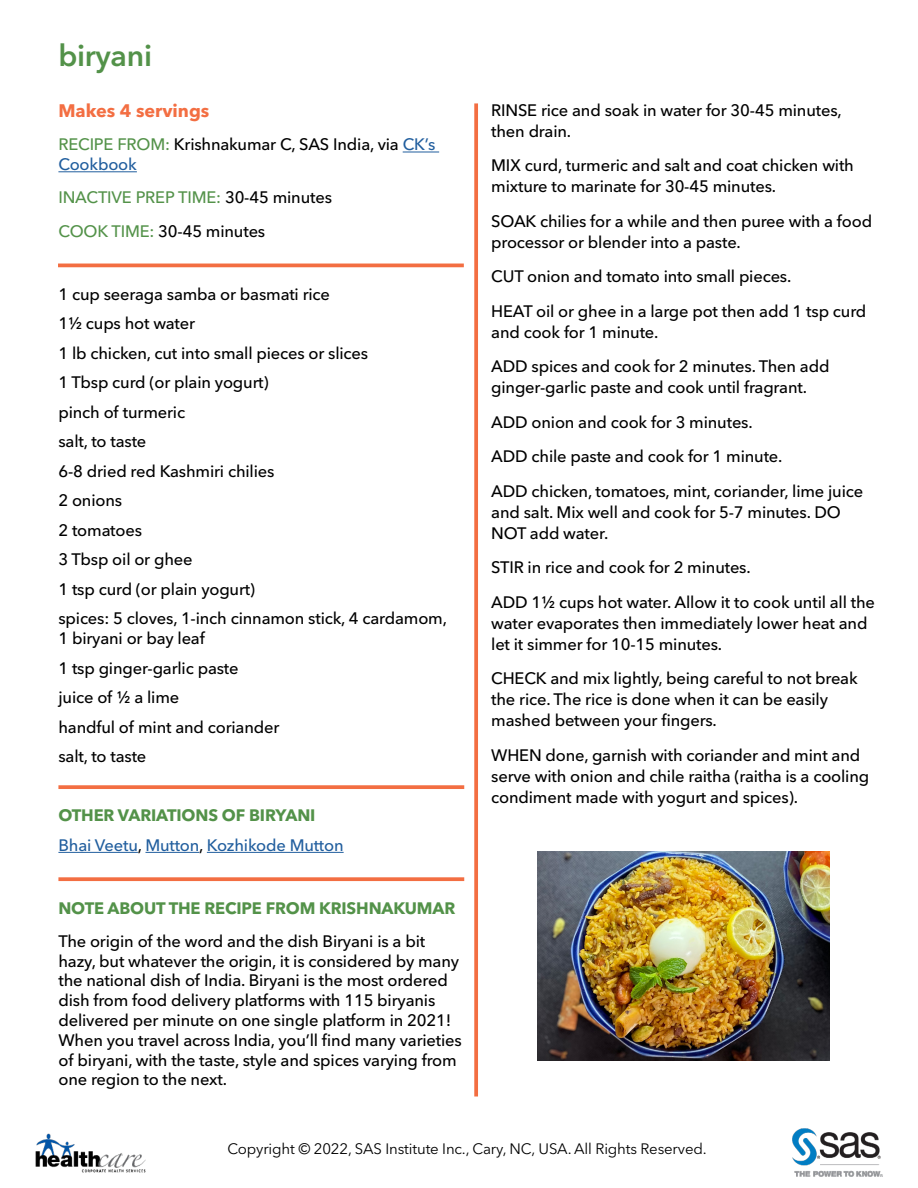
<style>
.page{position:relative;width:918px;height:1188px;background:#fff}
.page>*{position:absolute;margin:0;border:0;box-sizing:border-box;transform-origin:0 0}
.t1{font:600 30px "Avenir Next W1 G";letter-spacing:-.01em;color:#539249}
.t2{font:700 18px "Avenir Next W1 G";color:#f36e42}
.t3{font:500 16.5px/29.5px "Avenir Next W1 G";letter-spacing:-.01em;color:#000}
.t4{font:500 16.5px/29.5px "Avenir Next W1 G";letter-spacing:-.01em;color:#215e9e}
.t5{font:500 16.5px/33.3px "Avenir Next W1 G";letter-spacing:-.01em;color:#539249}
.t6{font:700 16.5px "Avenir Next W1 G";letter-spacing:-.01em;color:#539249}
.t7{font:15px "Avenir Next W1 G";letter-spacing:-.01em;color:#000}
.s1{color:#539249}
.s2{color:#215e9e}
.s3{color:#000}
.s4{font-weight:700;color:#539249}
</style>
<div class="page">
<svg style="left:474px;top:103px;width:4px;height:993px;background:#f3784f"></svg>
<hr style="left:403px;top:152px;width:36px;height:1px;background:#215e9e">
<hr style="left:58px;top:171px;width:79px;height:1px;background:#215e9e">
<hr style="left:58px;top:852px;width:80px;height:1px;background:#215e9e">
<hr style="left:145px;top:852px;width:54px;height:1px;background:#215e9e">
<hr style="left:207px;top:852px;width:137px;height:1px;background:#215e9e">
<hr style="left:58px;top:264px;width:406px;height:3px;background:#f36e42">
<img style="left:35px;top:1133px;width:111px;height:40px">
<img style="left:792px;top:1128px;width:91px;height:49px">
<img style="left:537px;top:851px;width:293px;height:209px">
<svg style="left:58px;top:877px;width:406px;height:4px;background:#f37950"></svg>
<svg style="left:58px;top:785px;width:406px;height:4px;background:#f3774e"></svg>
<h1 class="t1" style="left:58px;top:37px;width:95px">biryani</h1>
<p class="t2" style="left:58px;top:100px;width:152px">Makes 4 servings</p>
<p class="t3" style="left:58px;top:135px;width:378px;line-height:19.8px"><span class="s1">RECIPE FROM:</span> Krishnakumar C, SAS India, via <span class="s2">CK’s<br>Cookbook</span></p>
<p class="t5" style="left:58px;top:181px;width:275px">INACTIVE PREP TIME: <span class="s3">30-45 minutes<br></span>COOK TIME: <span class="s3">30-45 minutes</span></p>
<p class="t3" style="left:58px;top:279px;width:390px">1 cup seeraga samba or basmati rice<br>11/2 cups hot water<br>1 lb chicken, cut into small pieces or slices<br>1 Tbsp curd (or plain yogurt)<br>pinch of turmeric<br>salt, to taste<br>6-8 dried red Kashmiri chilies<br>2 onions<br>2 tomatoes<br>3 Tbsp oil or ghee<br>1 tsp curd (or plain yogurt)<br>spices: 5 cloves, 1-inch cinnamon stick, 4 cardamom,</p>
<p class="t3" style="left:58px;top:624px;width:223px">1 biryani or bay leaf<br>1 tsp ginger-garlic paste<br>juice of 1/2 a lime<br>handful of mint and coriander salt, to taste</p>
<p class="t4" style="left:58px;top:801px;width:287px"><span class="s4">OTHER VARIATIONS OF BIRYANI<br></span>Bhai Veetu<span class="s3">,</span> Mutton<span class="s3">,</span> Kozhikode Mutton</p>
<p class="t6" style="left:58px;top:898px;width:398px">NOTE ABOUT THE RECIPE FROM KRISHNAKUMAR</p>
<p class="t3" style="left:58px;top:931px;width:405px;line-height:19.8px">The origin of the word and the dish Biryani is a bit hazy, but whatever the origin, it is considered by many the national dish of India. Biryani is the most ordered dish from food delivery platforms with 115 biryanis delivered per minute on one single platform in 2021!<br>When you travel across India, you’ll find many varieties of biryani, with the taste, style and spices varying from one region to the next.</p>
<p class="t3" style="left:491px;top:100px;width:352px;line-height:21px">RINSE rice and soak in water for 30-45 minutes, then drain.</p>
<p class="t3" style="left:491px;top:155px;width:364px;line-height:21px">MIX curd, turmeric and salt and coat chicken with mixture to marinate for 30-45 minutes.</p>
<p class="t3" style="left:491px;top:211px;width:382px;line-height:21px">SOAK chilies for a while and then puree with a food processor or blender into a paste.</p>
<p class="t3" style="left:491px;top:259px;width:377px;line-height:34.5px">CUT onion and tomato into small pieces.<br>HEAT oil or ghee in a large pot then add 1 tsp curd</p>
<p class="t3" style="left:491px;top:315px;width:340px;line-height:34.5px">and cook for 1 minute.<br>ADD spices and cook for 2 minutes. Then add</p>
<p class="t3" style="left:491px;top:370px;width:374px;line-height:34.5px">ginger-garlic paste and cook until fragrant.<br>ADD onion and cook for 3 minutes.<br>ADD chile paste and cook for 1 minute.<br>ADD chicken, tomatoes, mint, coriander, lime juice</p>
<p class="t3" style="left:491px;top:502px;width:351px;line-height:21px">and salt. Mix well and cook for 5-7 minutes. DO<br>NOT add water.</p>
<p class="t3" style="left:491px;top:550px;width:385px;line-height:34.5px">STIR in rice and cook for 2 minutes.<br>ADD 11/2 cups hot water. Allow it to cook until all the</p>
<p class="t3" style="left:491px;top:613px;width:378px;line-height:21px">water evaporates then immediately lower heat and let it simmer for 10-15 minutes.</p>
<p class="t3" style="left:491px;top:668px;width:368px;line-height:21px">CHECK and mix lightly, being careful to not break the rice. The rice is done when it can be easily mashed between your fingers.</p>
<p class="t3" style="left:491px;top:745px;width:380px;line-height:21px">WHEN done, garnish with coriander and mint and serve with onion and chile raitha (raitha is a cooling condiment made with yogurt and spices).</p>
<p class="t7" style="left:227px;top:1140px;width:481px">Copyright © 2022, SAS Institute Inc., Cary, NC, USA. All Rights Reserved.</p>
</div>
